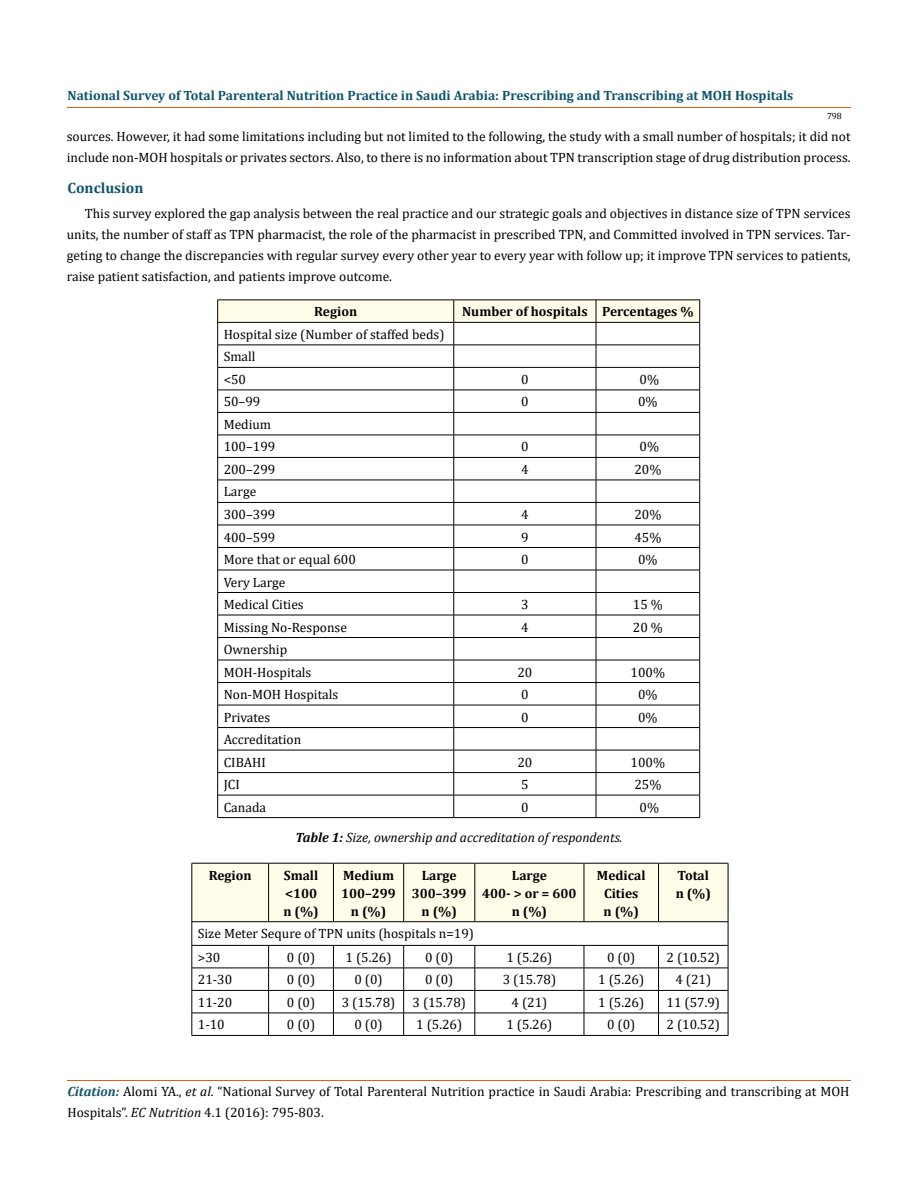
<style>
.page{position:relative;width:917px;height:1190px;background:#fff}
.page>*{position:absolute;margin:0;border:0;box-sizing:border-box;transform-origin:0 0}
.t1{font:700 15px "Cambria";color:#0e546a}
.t2{font:13.5px/22.5px "Cambria";color:#000}
.t3{font:700 13.5px/18px "Cambria";color:#000;text-align:center}
.t4{font:700 13.5px "Cambria";color:#0e546a}
.t5{font:italic 13.5px "Cambria";color:#000}
.t6{font:9px "Cambria";color:#000}
.s1{font-weight:700}
.s2{font-weight:700;font-style:italic;color:#0e546a}
.s3{font-style:italic}
</style>
<div class="page">
<hr style="left:67px;top:107px;width:783px;height:1px;background:#e05d1a">
<hr style="left:67px;top:1080px;width:783px;height:1px;background:#e05d1a">
<hr style="left:217px;top:299px;width:237px;height:1px;background:#000">
<hr style="left:454px;top:299px;width:142px;height:1px;background:#000">
<hr style="left:596px;top:299px;width:104px;height:1px;background:#000">
<svg style="left:217px;top:300px;width:483px;height:517px"></svg>
<hr style="left:217px;top:817px;width:237px;height:1px;background:#000">
<hr style="left:454px;top:817px;width:142px;height:1px;background:#000">
<hr style="left:596px;top:817px;width:104px;height:1px;background:#000">
<svg style="left:191px;top:863px;width:537px;height:172px"></svg>
<hr style="left:192px;top:1035px;width:76px;height:1px;background:#000">
<hr style="left:268px;top:1035px;width:65px;height:1px;background:#000">
<hr style="left:333px;top:1035px;width:70px;height:1px;background:#000">
<hr style="left:403px;top:1035px;width:72px;height:1px;background:#000">
<hr style="left:475px;top:1035px;width:109px;height:1px;background:#000">
<hr style="left:584px;top:1035px;width:74px;height:1px;background:#000">
<hr style="left:658px;top:1035px;width:70px;height:1px;background:#000">
<p class="t4" style="left:68px;top:86px;width:727px">National Survey of Total Parenteral Nutrition Practice in Saudi Arabia: Prescribing and Transcribing at MOH Hospitals</p>
<p class="t6" style="left:827px;top:111px;width:16px">798</p>
<p class="t2" style="left:67px;top:126px;width:785px;line-height:21px">sources. However, it had some limitations including but not limited to the following, the study with a small number of hospitals; it did not include non-MOH hospitals or privates sectors. Also, to there is no information about TPN transcription stage of drug distribution process.</p>
<p class="t1" style="left:68px;top:177px;width:77px">Conclusion</p>
<p class="t2" style="left:67px;top:203px;width:785px;line-height:21px;text-align:justify;text-indent:18px">This survey explored the gap analysis between the real practice and our strategic goals and objectives in distance size of TPN services units, the number of staff as TPN pharmacist, the role of the pharmacist in prescribed TPN, and Committed involved in TPN services. Tar&shy;geting to change the discrepancies with regular survey every other year to every year with follow up; it improve TPN services to patients, raise patient satisfaction, and patients improve outcome.</p>
<p class="t3" style="left:314px;top:302px;width:44px">Region</p>
<p class="t3" style="left:462px;top:302px;width:233px">Number of hospitals Percentages %</p>
<p class="t2" style="left:224px;top:323px;width:222px">Hospital size (Number of staffed beds)<br>Small<br>&lt;50</p>
<p class="t2" style="left:521px;top:368px;width:9px">0</p>
<p class="t2" style="left:639px;top:368px;width:21px">0%</p>
<p class="t2" style="left:224px;top:390px;width:38px">50–99</p>
<p class="t2" style="left:521px;top:390px;width:9px">0</p>
<p class="t2" style="left:638px;top:390px;width:21px">0%</p>
<p class="t2" style="left:224px;top:413px;width:53px">Medium<br>100–199</p>
<p class="t2" style="left:521px;top:435px;width:9px">0</p>
<p class="t2" style="left:639px;top:435px;width:21px">0%</p>
<p class="t2" style="left:224px;top:458px;width:53px">200–299</p>
<p class="t2" style="left:521px;top:458px;width:9px">4</p>
<p class="t2" style="left:634px;top:458px;width:28px">20%</p>
<p class="t2" style="left:224px;top:480px;width:53px">Large<br>300–399</p>
<p class="t2" style="left:521px;top:503px;width:9px">4</p>
<p class="t2" style="left:634px;top:503px;width:28px">20%</p>
<p class="t2" style="left:224px;top:525px;width:53px">400–599</p>
<p class="t2" style="left:521px;top:525px;width:9px">9</p>
<p class="t2" style="left:634px;top:525px;width:28px">45%</p>
<p class="t2" style="left:224px;top:548px;width:134px">More that or equal 600</p>
<p class="t2" style="left:521px;top:548px;width:9px">0</p>
<p class="t2" style="left:638px;top:548px;width:21px">0%</p>
<p class="t2" style="left:224px;top:570px;width:82px">Very Large<br>Medical Cities</p>
<p class="t2" style="left:521px;top:593px;width:9px">3</p>
<p class="t2" style="left:633px;top:593px;width:31px">15 %</p>
<p class="t2" style="left:224px;top:615px;width:125px">Missing No-Response</p>
<p class="t2" style="left:521px;top:615px;width:9px">4</p>
<p class="t2" style="left:633px;top:615px;width:31px">20 %</p>
<p class="t2" style="left:224px;top:638px;width:89px">Ownership<br>MOH-Hospitals</p>
<p class="t2" style="left:517px;top:660px;width:16px">20</p>
<p class="t2" style="left:630px;top:660px;width:36px">100%</p>
<p class="t2" style="left:224px;top:683px;width:116px">Non-MOH Hospitals</p>
<p class="t2" style="left:521px;top:683px;width:9px">0</p>
<p class="t2" style="left:638px;top:683px;width:21px">0%</p>
<p class="t2" style="left:224px;top:705px;width:48px">Privates</p>
<p class="t2" style="left:521px;top:705px;width:9px">0</p>
<p class="t2" style="left:638px;top:705px;width:21px">0%</p>
<p class="t2" style="left:224px;top:728px;width:79px">Accreditation<br>CIBAHI</p>
<p class="t2" style="left:517px;top:750px;width:16px">20</p>
<p class="t2" style="left:630px;top:750px;width:36px">100%</p>
<p class="t2" style="left:224px;top:773px;width:18px">JCI</p>
<p class="t2" style="left:521px;top:773px;width:9px">5</p>
<p class="t2" style="left:634px;top:773px;width:28px">25%</p>
<p class="t2" style="left:224px;top:795px;width:44px">Canada</p>
<p class="t2" style="left:521px;top:795px;width:9px">0</p>
<p class="t2" style="left:639px;top:795px;width:21px">0%</p>
<p class="t5" style="left:295px;top:828px;width:328px"><span class="s1">Table 1:</span> Size, ownership and accreditation of respondents.</p>
<p class="t3" style="left:209px;top:865px;width:44px">Region</p>
<p class="t3" style="left:283px;top:865px;width:37px;text-align:left">Small &lt;100 n (%)</p>
<p class="t3" style="left:341px;top:865px;width:56px">Medium<br>100–299 n (%)</p>
<p class="t3" style="left:412px;top:865px;width:56px">Large<br>300–399 n (%)</p>
<p class="t3" style="left:482px;top:865px;width:96px">Large<br>400- &gt; or = 600 n (%)</p>
<p class="t3" style="left:597px;top:865px;width:50px">Medical<br>Cities<br>n (%)</p>
<p class="t3" style="left:675px;top:865px;width:37px;text-align:left">Total n (%)</p>
<p class="t2" style="left:198px;top:921px;width:278px;line-height:23.7px">Size Meter Sequre of TPN units (hospitals n=19) &gt;30</p>
<p class="t2" style="left:287px;top:946px;width:30px">0 (0)</p>
<p class="t2" style="left:345px;top:946px;width:47px">1 (5.26)</p>
<p class="t2" style="left:425px;top:946px;width:30px">0 (0)</p>
<p class="t2" style="left:506px;top:946px;width:47px">1 (5.26)</p>
<p class="t2" style="left:607px;top:946px;width:30px">0 (0)</p>
<p class="t2" style="left:666px;top:946px;width:55px">2 (10.52)</p>
<p class="t2" style="left:198px;top:968px;width:36px">21-30</p>
<p class="t2" style="left:287px;top:968px;width:30px">0 (0)</p>
<p class="t2" style="left:354px;top:968px;width:30px">0 (0)</p>
<p class="t2" style="left:425px;top:968px;width:30px">0 (0)</p>
<p class="t2" style="left:502px;top:968px;width:55px">3 (15.78)</p>
<p class="t2" style="left:598px;top:968px;width:47px">1 (5.26)</p>
<p class="t2" style="left:675px;top:968px;width:37px">4 (21)</p>
<p class="t2" style="left:198px;top:991px;width:36px">11-20</p>
<p class="t2" style="left:287px;top:991px;width:30px">0 (0)</p>
<p class="t2" style="left:342px;top:991px;width:55px">3 (15.78)</p>
<p class="t2" style="left:412px;top:991px;width:55px">3 (15.78)</p>
<p class="t2" style="left:511px;top:991px;width:37px">4 (21)</p>
<p class="t2" style="left:598px;top:991px;width:47px">1 (5.26)</p>
<p class="t2" style="left:666px;top:991px;width:55px">11 (57.9)</p>
<p class="t2" style="left:198px;top:1013px;width:28px">1-10</p>
<p class="t2" style="left:287px;top:1013px;width:30px">0 (0)</p>
<p class="t2" style="left:354px;top:1013px;width:30px">0 (0)</p>
<p class="t2" style="left:416px;top:1013px;width:47px">1 (5.26)</p>
<p class="t2" style="left:506px;top:1013px;width:47px">1 (5.26)</p>
<p class="t2" style="left:607px;top:1013px;width:30px">0 (0)</p>
<p class="t2" style="left:666px;top:1013px;width:55px">2 (10.52)</p>
<p class="t2" style="left:67px;top:1080px;width:783px;line-height:21px"><span class="s2">Citation:</span> Alomi YA., <span class="s3">et al</span>. “National Survey of Total Parenteral Nutrition practice in Saudi Arabia: Prescribing and transcribing at MOH<br>Hospitals”. <span class="s3">EC Nutrition</span> 4.1 (2016): 795-803.</p>
</div>
